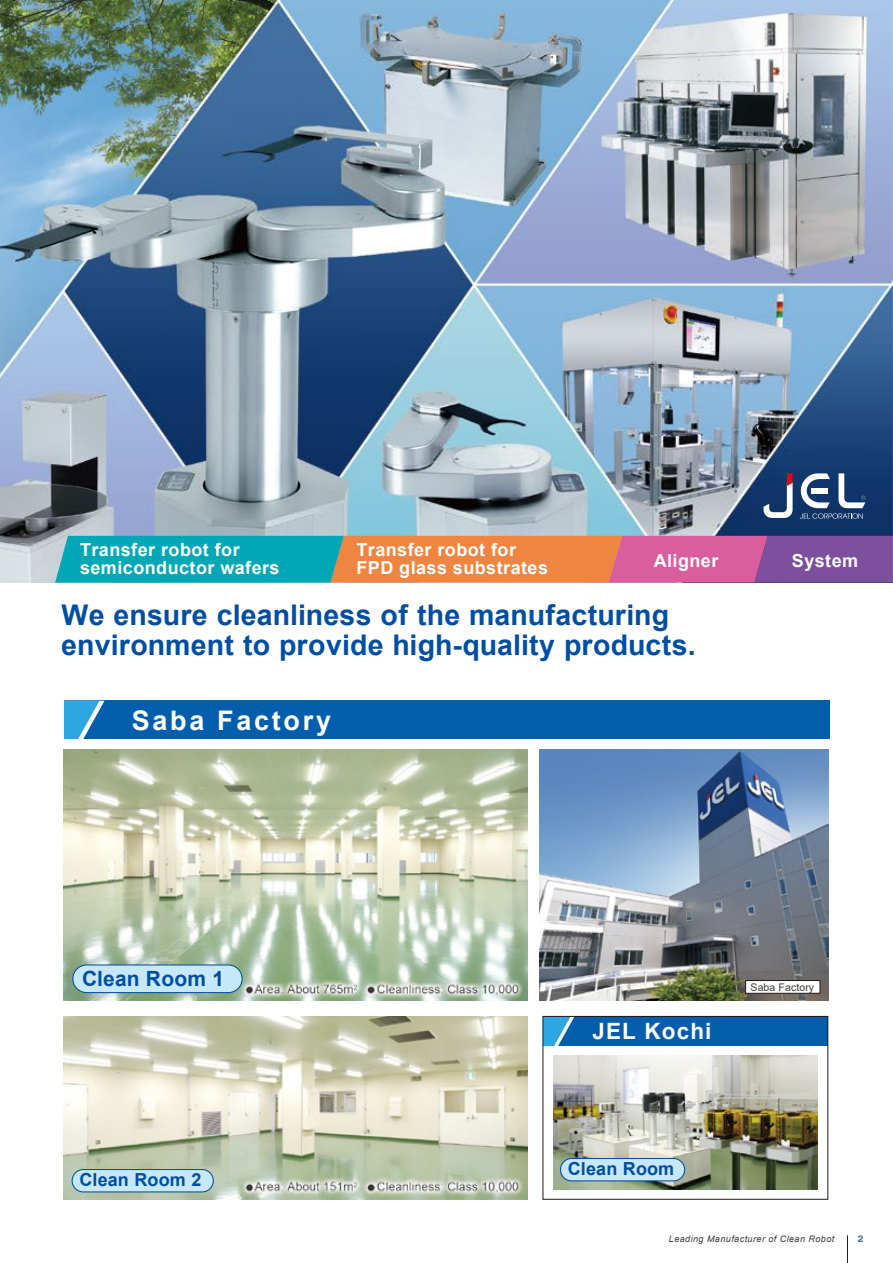
<style>
.page{position:relative;width:893px;height:1263px;background:#fff}
.page>*{position:absolute;margin:0;border:0;box-sizing:border-box;transform-origin:0 0}
.t1{font:700 28.5px/30px "Arial";letter-spacing:.005em;color:#004ea2}
.t2{font:700 27px "Arial";letter-spacing:.1em;color:#fff}
.t3{font:700 22.5px "Arial";letter-spacing:.05em;color:#fff}
.t4{font:700 21px "Arial";letter-spacing:.005em;color:#004ea2}
.t5{font:700 18px/18px "Arial";letter-spacing:.025em;color:#fff}
.t6{font:700 18px "Arial";letter-spacing:.005em;color:#004ea2}
.t7{font:10.5px "Arial";letter-spacing:.01em;color:#3e3a39}
.t8{font:italic 9px "Arial";letter-spacing:.05em;color:#3e3a39}
.t9{font:900 9px "Arial";color:#557ec0}
</style>
<div class="page">
<img style="left:0;top:0;width:893px;height:1263px">
<p class="t5" style="left:80px;top:540px;width:201px">Transfer robot for semiconductor wafers</p>
<p class="t5" style="left:654px;top:552px;width:66px">Aligner</p>
<p class="t5" style="left:792px;top:552px;width:68px">System</p>
<p class="t5" style="left:356px;top:540px;width:193px">Transfer robot for<br>FPD glass substrates</p>
<h1 class="t1" style="left:61px;top:600px;width:636px">We ensure cleanliness of the manufacturing environment to provide high-quality products.</h1>
<h2 class="t2" style="left:132px;top:701px;width:201px">Saba Factory</h2>
<p class="t4" style="left:82px;top:963px;width:143px">Clean Room 1</p>
<p class="t6" style="left:80px;top:1167px;width:123px">Clean Room 2</p>
<p class="t3" style="left:592px;top:1015px;width:121px">JEL Kochi</p>
<p class="t7" style="left:751px;top:980px;width:65px">Saba Factory</p>
<p class="t6" style="left:568px;top:1156px;width:108px">Clean Room</p>
<p class="t8" style="left:669px;top:1233px;width:167px">Leading Manufacturer of Clean Robot</p>
<p class="t9" style="left:858px;top:1233px;width:8px">2</p>
</div>
